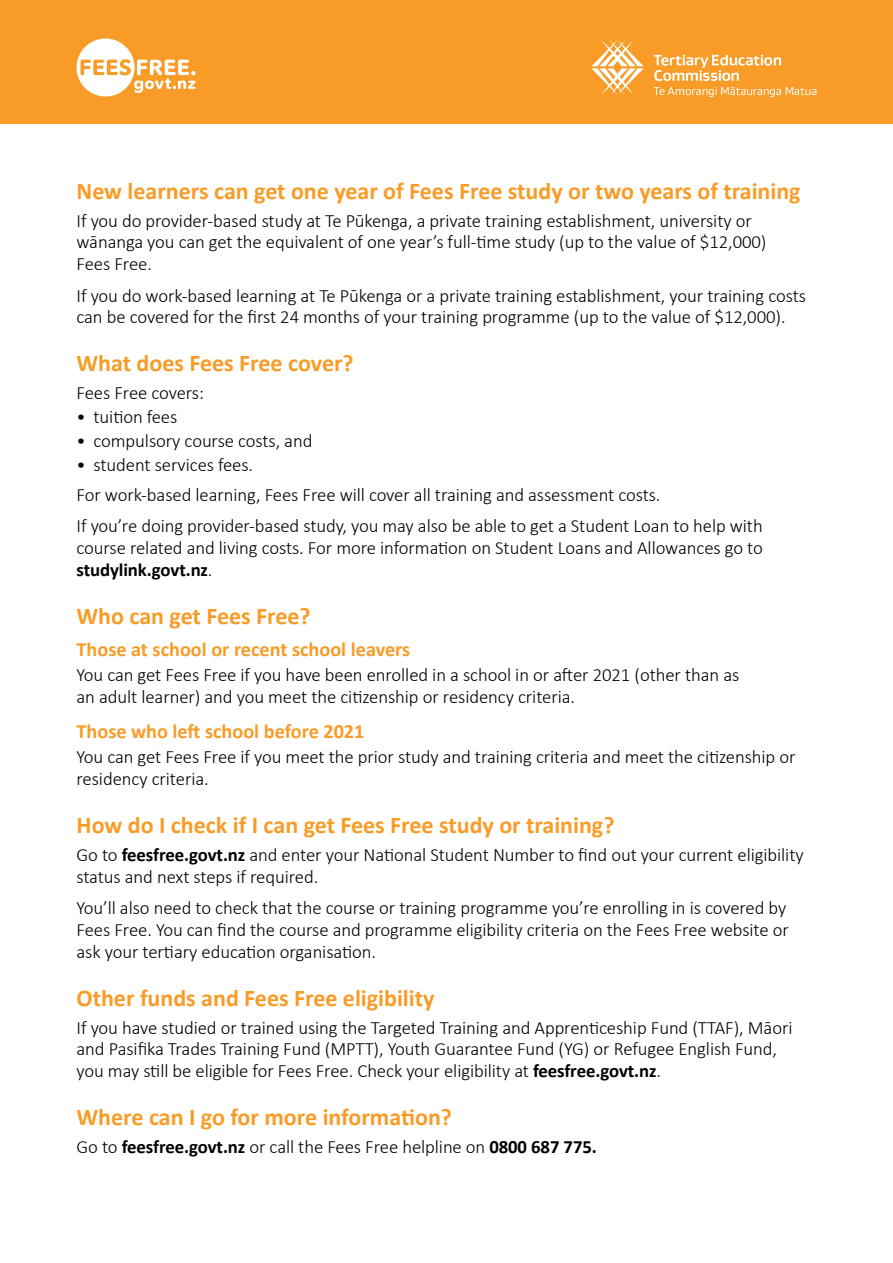
<style>
.page{position:relative;width:893px;height:1263px;background:#fff}
.page>*{position:absolute;margin:0;border:0;box-sizing:border-box;transform-origin:0 0}
.t1{font:700 24px "Calibri";color:#f89c27}
.H3{font:700 20.25px "Calibri";color:#f89c27}
.body{font:300 18.75px/21.8px "Calibri";letter-spacing:-.005em;color:#000}
.body_before_bullet{font:300 18.75px "Calibri";letter-spacing:-.01em;color:#000}
.s1{font-weight:700}
</style>
<div class="page">
<div style="left:0;top:0;width:893px;height:123px;background:#f89c27"></div>
<svg style="left:77px;top:39px;width:119px;height:58px"></svg>
<svg style="left:591px;top:40px;width:53px;height:55px"></svg>
<svg style="left:654px;top:55px;width:127px;height:26px"></svg>
<svg style="left:654px;top:87px;width:162px;height:10px"></svg>
<h2 class="t1" style="left:77px;top:174px;width:726px">New learners can get one year of Fees Free study or two years of training</h2>
<p class="body" style="left:77px;top:209px;width:691px">If you do provider-based study at Te Pūkenga, a private training establishment, university or wānanga you can get the equivalent of one year’s full-time study (up to the value of $12,000)<br>Fees Free.</p>
<p class="body" style="left:77px;top:284px;width:731px">If you do work-based learning at Te Pūkenga or a private training establishment, your training costs can be covered for the first 24 months of your training programme (up to the value of $12,000).</p>
<h2 class="t1" style="left:77px;top:346px;width:279px">What does Fees Free cover?</h2>
<p class="body_before_bullet" style="left:77px;top:381px;width:129px">Fees Free covers:</p>
<p class="body" style="left:77px;top:406px;width:102px">• tuition fees</p>
<p class="body" style="left:77px;top:430px;width:237px">• compulsory course costs, and</p>
<p class="body" style="left:77px;top:454px;width:178px">• student services fees.</p>
<p class="body" style="left:77px;top:484px;width:585px">For work-based learning, Fees Free will cover all training and assessment costs.</p>
<p class="body" style="left:77px;top:515px;width:688px;text-align:justify">If you’re doing provider-based study, you may also be able to get a Student Loan to help with course related and living costs. For more information on Student Loans and Allowances go to <span class="s1">studylink.govt.nz</span>.</p>
<h2 class="t1" style="left:77px;top:599px;width:236px">Who can get Fees Free?</h2>
<h3 class="H3" style="left:77px;top:635px;width:335px">Those at school or recent school leavers</h3>
<p class="body" style="left:77px;top:664px;width:664px">You can get Fees Free if you have been enrolled in a school in or after 2021 (other than as an adult learner) and you meet the citizenship or residency criteria.</p>
<h3 class="H3" style="left:77px;top:717px;width:289px">Those who left school before 2021</h3>
<p class="body" style="left:77px;top:746px;width:720px">You can get Fees Free if you meet the prior study and training criteria and meet the citizenship or residency criteria.</p>
<h2 class="t1" style="left:77px;top:808px;width:539px">How do I check if I can get Fees Free study or training?</h2>
<p class="body" style="left:77px;top:844px;width:729px">Go to <span class="s1">feesfree.govt.nz</span> and enter your National Student Number to find out your current eligibility status and next steps if required.</p>
<p class="body" style="left:77px;top:897px;width:714px">You’ll also need to check that the course or training programme you’re enrolling in is covered by<br>Fees Free. You can find the course and programme eligibility criteria on the Fees Free website or ask your tertiary education organisation.</p>
<h2 class="t1" style="left:77px;top:980px;width:359px">Other funds and Fees Free eligibility</h2>
<p class="body" style="left:77px;top:1016px;width:717px">If you have studied or trained using the Targeted Training and Apprenticeship Fund (TTAF), Māori and Pasifika Trades Training Fund (MPTT), Youth Guarantee Fund (YG) or Refugee English Fund, you may still be eligible for Fees Free. Check your eligibility at <span class="s1">feesfree.govt.nz</span>.</p>
<h2 class="t1" style="left:77px;top:1100px;width:377px">Where can I go for more information?</h2>
<p class="body" style="left:77px;top:1136px;width:522px">Go to <span class="s1">feesfree.govt.nz</span> or call the Fees Free helpline on <span class="s1">0800 687 775.</span></p>
</div>
